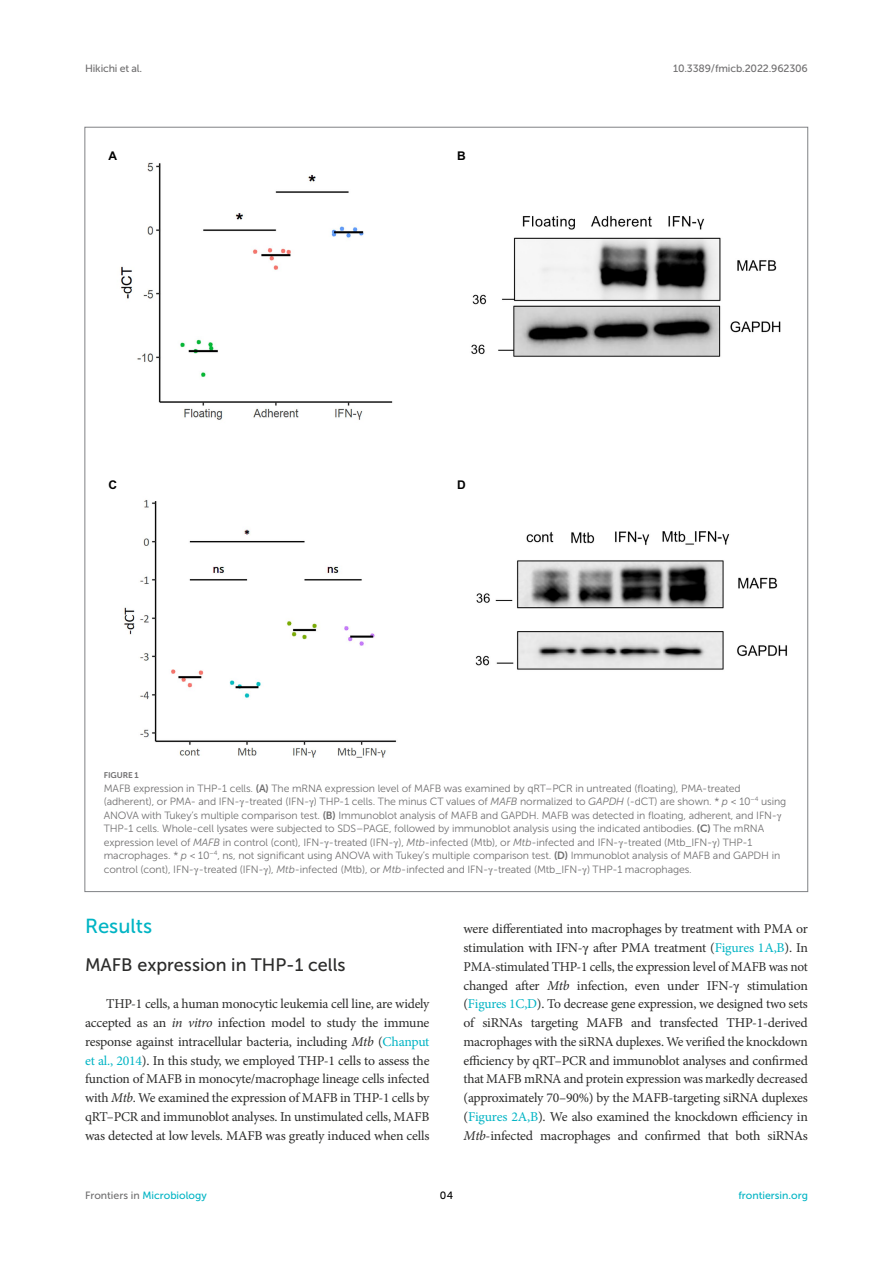
<style>
.page{position:relative;width:893px;height:1263px;background:#fff}
.page>*{position:absolute;margin:0;border:0;box-sizing:border-box;transform-origin:0 0}
.TEXT{font:20.25px "Museo Sans 500";color:#00b4c4}
.TEXT-2{font:18px "Museo Sans 500";color:#2b2b2a}
.TEXT_FLUSH{font:13.5px/18.8px "Minion Pro";letter-spacing:-.015em;color:#2b2b2a;text-align:justify}
.TEXT-3{font:13.5px/18.8px "Minion Pro";letter-spacing:-.02em;color:#2b2b2a;text-align:justify}
.t1{font:700 12px "Arial";color:#000}
.FIG_LEG{font:10.5px/13.5px "Museo Sans 300";letter-spacing:-.01em;color:#706f70}
.t2{font:10.5px "Museo Sans 500";color:#00b4c4}
.t3{font:10.5px "Museo Sans 500";letter-spacing:-.015em;color:#706f70}
.t4{font:10.5px "Museo Sans 500";color:#000}
.FIG_HD{font:8.25px "Museo Sans 700";letter-spacing:-.01em;color:#706f70}
.s1{font-family:"Museo Sans 700"}
.s2{font-family:"STIX General"}
.s3{font-style:italic}
.s4{color:#00b4c4}
.s5{color:#706f70}
</style>
<div class="page">
<img style="left:120px;top:162px;width:667px;height:596px">
<p class="t3" style="left:85px;top:63px;width:59px">Hikichi et al.</p>
<p class="t3" style="left:673px;top:63px;width:136px">10.3389/fmicb.2022.962306</p>
<p class="t1" style="left:109px;top:147px;width:10px">A</p>
<p class="t1" style="left:109px;top:477px;width:10px">C</p>
<p class="t1" style="left:457px;top:147px;width:10px">B</p>
<p class="t1" style="left:457px;top:477px;width:10px">D</p>
<p class="FIG_HD" style="left:104px;top:771px;width:37px">FIGURE 1</p>
<p class="FIG_LEG" style="left:104px;top:781px;width:684px">MAFB expression in THP-1 cells. <span class="s1">(A)</span> The mRNA expression level of MAFB was examined by qRT–PCR in untreated (floating), PMA-treated (adherent), or PMA- and IFN-<span class="s2">γ</span>-treated (IFN-<span class="s2">γ</span>) THP-1 cells. The minus CT values of <span class="s3">MAFB</span> normalized to <span class="s3">GAPDH</span> (-dCT) are shown. * <span class="s3">p</span> &lt; 10<sup>−</sup><sup>4</sup> using ANOVA with Tukey’s multiple comparison test. <span class="s1">(B)</span> Immunoblot analysis of MAFB and GAPDH. MAFB was detected in floating, adherent, and IFN-<span class="s2">γ </span>THP-1 cells. Whole-cell lysates were subjected to SDS–PAGE, followed by immunoblot analysis using the indicated antibodies. <span class="s1">(C)</span> The mRNA expression level of <span class="s3">MAFB</span> in control (cont), IFN-<span class="s2">γ</span>-treated (IFN-<span class="s2">γ</span>), <span class="s3">Mtb</span>-infected (Mtb), or <span class="s3">Mtb</span>-infected and IFN-<span class="s2">γ</span>-treated (Mtb_IFN-<span class="s2">γ</span>) THP-1 macrophages. * <span class="s3">p</span> &lt; 10<sup>−</sup><sup>4</sup>, ns, not significant using ANOVA with Tukey’s multiple comparison test. <span class="s1">(D)</span> Immunoblot analysis of MAFB and GAPDH in control (cont), IFN-<span class="s2">γ</span>-treated (IFN-<span class="s2">γ</span>), <span class="s3">Mtb</span>-infected (Mtb), or <span class="s3">Mtb</span>-infected and IFN-<span class="s2">γ</span>-treated (Mtb_IFN-<span class="s2">γ</span>) THP-1 macrophages.</p>
<p class="TEXT" style="left:85px;top:915px;width:69px">Results</p>
<p class="TEXT-2" style="left:85px;top:955px;width:262px">MAFB expression in THP-1 cells</p>
<p class="TEXT-3" style="left:85px;top:995px;width:346px;text-indent:21px">THP-1 cells, a human monocytic leukemia cell line, are widely accepted as an <span class="s3">in vitro</span> infection model to study the immune response against intracellular bacteria, including <span class="s3">Mtb</span> (<span class="s4">Chanput et al., 2014</span>). In this study, we employed THP-1 cells to assess the</p>
<p class="TEXT_FLUSH" style="left:85px;top:1070px;width:346px">function of MAFB in monocyte/macrophage lineage cells infected with <span class="s3">Mtb</span>. We examined the expression of MAFB in THP-1 cells by qRT–PCR and immunoblot analyses. In unstimulated cells, MAFB was detected at low levels. MAFB was greatly induced when cells</p>
<p class="TEXT_FLUSH" style="left:463px;top:920px;width:346px">were differentiated into macrophages by treatment with PMA or stimulation with IFN-<span class="s2">γ</span> after PMA treatment (<span class="s4">Figures 1A,B</span>). In PMA-stimulated THP-1 cells, the expression level of MAFB was not changed after <span class="s3">Mtb</span> infection, even under IFN-<span class="s2">γ</span> stimulation (<span class="s4">Figures 1C,D</span>). To decrease gene expression, we designed two sets of siRNAs targeting MAFB and transfected THP-1-derived macrophages with the siRNA duplexes. We verified the knockdown efficiency by qRT–PCR and immunoblot analyses and confirmed that MAFB mRNA and protein expression was markedly decreased (approximately 70–90%) by the MAFB-targeting siRNA duplexes (<span class="s4">Figures 2A,B</span>). We also examined the knockdown efficiency in <span class="s3">Mtb</span>-infected macrophages and confirmed that both siRNAs</p>
<p class="t2" style="left:85px;top:1190px;width:123px"><span class="s5">Frontiers in</span> Microbiology</p>
<p class="t4" style="left:440px;top:1190px;width:15px">04</p>
<p class="t2" style="left:738px;top:1190px;width:71px">frontiersin.org</p>
</div>
